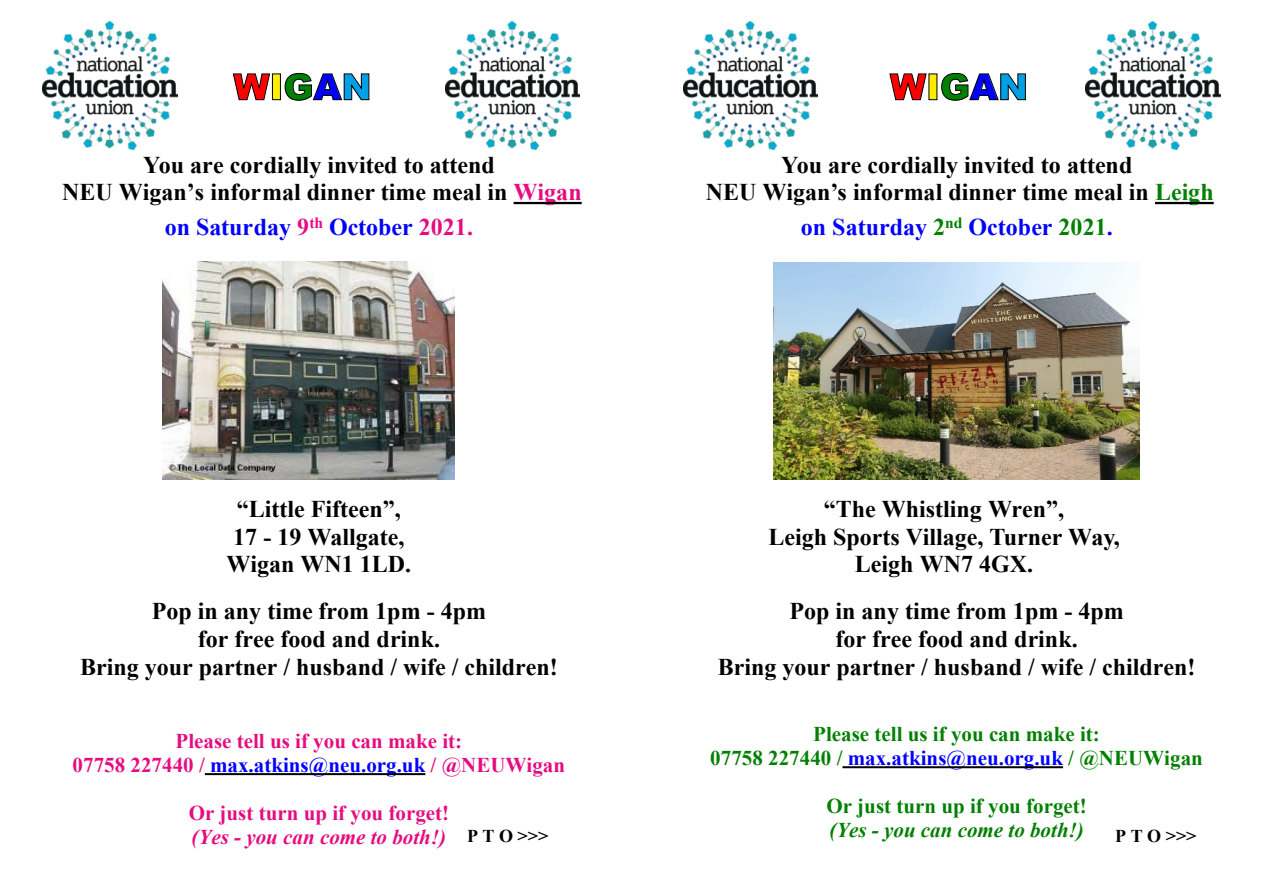
<style>
.page{position:relative;width:1263px;height:893px;background:#fff}
.page>*{position:absolute;margin:0;border:0;box-sizing:border-box;transform-origin:0 0}
.t1{font:900 36px "Arial";color:#f00}
.t2{font:700 24px/27.6px "Times New Roman";color:#000;text-align:center}
.t3{font:700 24px "Times New Roman";color:#00f}
.t4{font:700 21px/24.2px "Times New Roman";color:#e60c80;text-align:center}
.t5{font:700 21px/24.2px "Times New Roman";color:#008000;text-align:center}
.t6{font:italic 700 21px "Times New Roman";color:#008000}
.t7{font:700 18px "Times New Roman";color:#000}
.s1{color:#ffed00}
.s2{color:#008000}
.s3{color:#00f}
.s4{color:#00a0e4}
.s5{color:#e60c80}
.s6{font-style:italic}
.s7{font-size:18px;color:#000}
</style>
<div class="page">
<hr style="left:514px;top:202px;width:68px;height:2px;background:#000">
<img style="left:163px;top:262px;width:291px;height:218px">
<hr style="left:205px;top:773px;width:220px;height:2px;background:#000">
<hr style="left:842px;top:766px;width:221px;height:2px;background:#000">
<hr style="left:1155px;top:202px;width:59px;height:2px;background:#000">
<img style="left:43px;top:21px;width:134px;height:129px">
<img style="left:445px;top:21px;width:135px;height:129px">
<img style="left:683px;top:21px;width:135px;height:129px">
<img style="left:1086px;top:21px;width:134px;height:129px">
<svg style="left:889px;top:73px;width:38px;height:28px"></svg>
<svg style="left:941px;top:73px;width:85px;height:28px"></svg>
<svg style="left:232px;top:73px;width:39px;height:28px"></svg>
<div style="left:272px;top:73px;width:9px;height:27px;border:1px solid #000"></div>
<svg style="left:284px;top:73px;width:86px;height:28px"></svg>
<img style="left:774px;top:262px;width:365px;height:217px">
<h1 class="t1" style="left:233px;top:74px;width:139px">W<span class="s1">I</span><span class="s2">G</span><span class="s3">A</span><span class="s4">N</span></h1>
<h1 class="t1" style="left:890px;top:74px;width:139px">W<span class="s1">I</span><span class="s2">G</span><span class="s3">A</span><span class="s4">N</span></h1>
<p class="t2" style="left:62px;top:153px;width:521px">You are cordially invited to attend<br>NEU Wigan’s informal dinner time meal in <span class="s5">Wigan</span></p>
<p class="t3" style="left:165px;top:219px;width:310px">on Saturday <span class="s5">9</span><sup>th</sup> October <span class="s5">2021.</span></p>
<p class="t2" style="left:227px;top:498px;width:186px">“Little Fifteen”,<br>17 - 19 Wallgate,<br>Wigan WN1 1LD.</p>
<p class="t2" style="left:80px;top:600px;width:479px">Pop in any time from 1pm - 4pm<br>for free food and drink.<br>Bring your partner / husband / wife / children!</p>
<p class="t4" style="left:73px;top:731px;width:494px">Please tell us if you can make it:<br>07758 227440 / <span class="s3">max.atkins@neu.org.uk</span> / @NEUWigan</p>
<p class="t4" style="left:189px;top:803px;width:361px;text-align:left">Or just turn up if you forget!<br><span class="s6">(Yes - you can come to both!)</span> <span class="s7">P T O &gt;&gt;&gt;</span></p>
<p class="t2" style="left:706px;top:153px;width:509px">You are cordially invited to attend<br>NEU Wigan’s informal dinner time meal in <span class="s2">Leigh</span></p>
<p class="t3" style="left:801px;top:219px;width:313px">on Saturday <span class="s2">2</span><sup>nd</sup> October <span class="s2">2021</span>.</p>
<p class="t2" style="left:768px;top:498px;width:353px">“The Whistling Wren”,<br>Leigh Sports Village, Turner Way,<br>Leigh WN7 4GX.</p>
<p class="t2" style="left:718px;top:600px;width:479px">Pop in any time from 1pm - 4pm<br>for free food and drink.<br>Bring your partner / husband / wife / children!</p>
<p class="t5" style="left:710px;top:724px;width:494px">Please tell us if you can make it:<br>07758 227440 / <span class="s3">max.atkins@neu.org.uk</span> / @NEUWigan</p>
<p class="t5" style="left:826px;top:796px;width:262px">Or just turn up if you forget!</p>
<p class="t6" style="left:829px;top:823px;width:256px">(Yes - you can come to both!)</p>
<p class="t7" style="left:1115px;top:830px;width:83px">P T O &gt;&gt;&gt;</p>
</div>
